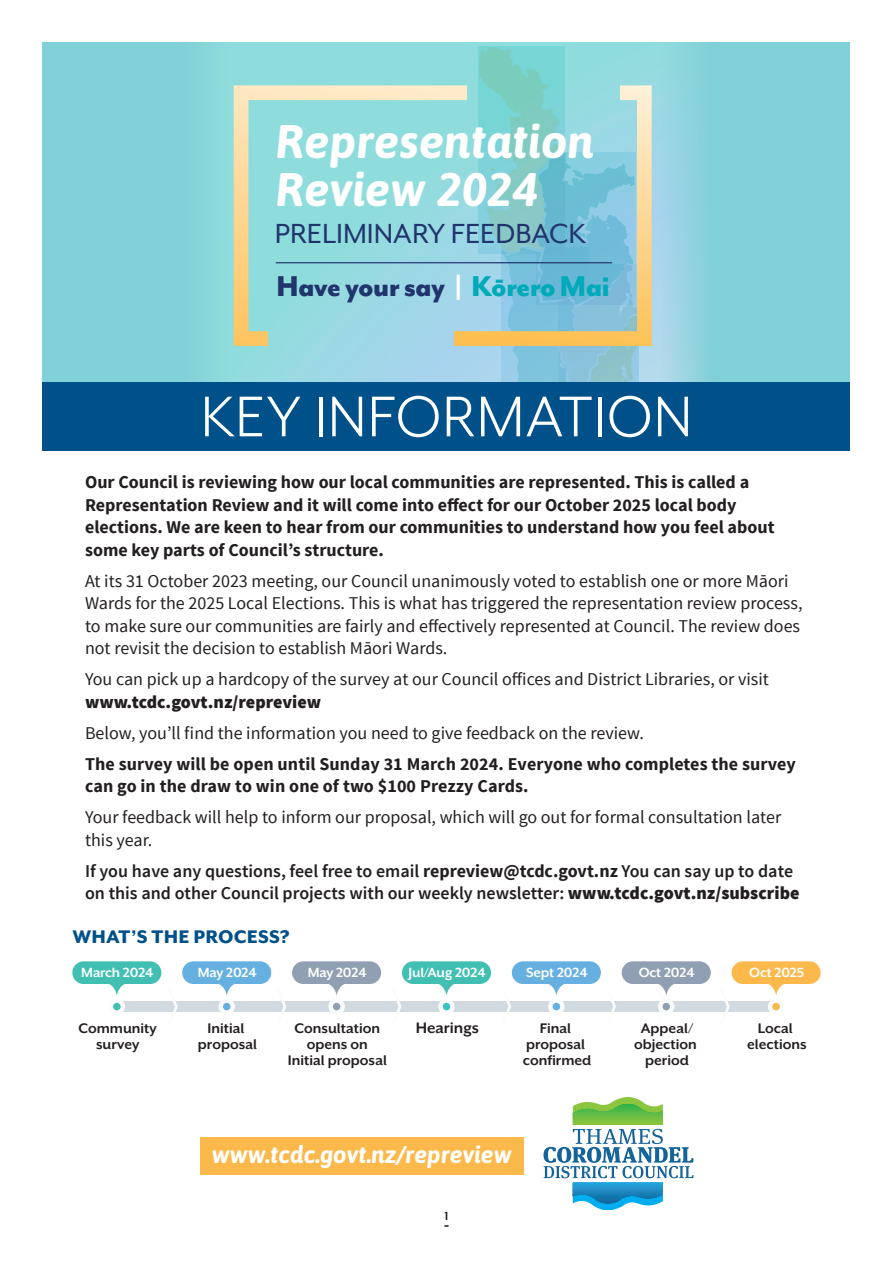
<style>
.page{position:relative;width:893px;height:1263px;background:#fff}
.page>*{position:absolute;margin:0;border:0;box-sizing:border-box;transform-origin:0 0}
.t1{font:66px "Mr Eaves Mod OT";letter-spacing:.01em;color:#fff}
.t2{font:italic 700 47.1px/48.3px "Asap";color:#fff}
.t3{font:800 33px "Mr Eaves Mod OT";letter-spacing:-.025em;color:#21356d}
.t4{font:31.8px "Mr Eaves Mod OT";color:#21356d}
.t5{font:italic 700 24px "Asap";color:#fff}
.t6{font:800 21px "Mr Eaves Mod OT";letter-spacing:.01em;color:#00518a}
.t7{font:18px/22.5px "Source Sans Pro";color:#231f20}
.t8{font:700 18px/22.5px "Source Sans Pro";color:#231f20}
.t9{font:600 18px/22.5px "Source Sans Pro";color:#231f20}
.t10{font:900 18px "Source Sans Pro";color:#231f20}
.t11{font:700 17.4px "Mr Eaves XL San OT";color:#231f20}
.t12{font:700 16.05px/16px "Mr Eaves XL San OT";color:#231f20;text-align:center}
.t13{font:700 15.3px "Mr Eaves XL San OT";letter-spacing:-.01em;color:#fff}
.t14{font:700 13.5px "Mr Eaves Mod OT";color:#231f20}
.s1{font-weight:400;font-size:42.45px;color:#fff}
.s2{color:#00aab9}
.s3{font-weight:700}
.s4{font-weight:900}
</style>
<div class="page">
<div style="left:43px;top:43px;width:807px;height:339px;background:#80d0d7"></div>
<svg style="left:214px;top:43px;width:490px;height:339px;fill:#8fd7dd"></svg>
<svg style="left:234px;top:85px;width:220px;height:261px"></svg>
<hr style="left:276px;top:262px;width:336px;height:1px;background:#21356d">
<svg style="left:454px;top:85px;width:198px;height:261px"></svg>
<div style="left:43px;top:382px;width:807px;height:69px;background:#00518a"></div>
<div style="left:113px;top:1001px;width:667px;height:11px;background:#d1d9e1"></div>
<svg style="left:173px;top:1001px;width:5px;height:11px"></svg>
<svg style="left:281px;top:1001px;width:5px;height:11px"></svg>
<svg style="left:396px;top:1001px;width:5px;height:11px"></svg>
<svg style="left:506px;top:1001px;width:5px;height:11px"></svg>
<svg style="left:611px;top:1001px;width:5px;height:11px"></svg>
<svg style="left:725px;top:1001px;width:5px;height:11px"></svg>
<svg style="left:109px;top:984px;width:16px;height:28px"></svg>
<div style="left:72px;top:961px;width:89px;height:23px;background:#41bfb3;border-radius:11px"></div>
<svg style="left:219px;top:984px;width:16px;height:28px"></svg>
<div style="left:182px;top:961px;width:89px;height:23px;background:#65b0e1;border-radius:11px"></div>
<svg style="left:328px;top:984px;width:17px;height:28px"></svg>
<div style="left:292px;top:961px;width:89px;height:23px;background:#90a0b2;border-radius:11px"></div>
<svg style="left:438px;top:984px;width:17px;height:28px"></svg>
<div style="left:402px;top:961px;width:89px;height:23px;background:#41bfb3;border-radius:11px"></div>
<svg style="left:548px;top:984px;width:17px;height:28px"></svg>
<div style="left:512px;top:961px;width:89px;height:23px;background:#65b0e1;border-radius:11px"></div>
<svg style="left:658px;top:984px;width:16px;height:28px"></svg>
<div style="left:622px;top:961px;width:89px;height:23px;background:#90a0b2;border-radius:11px"></div>
<svg style="left:768px;top:984px;width:16px;height:28px"></svg>
<div style="left:732px;top:961px;width:89px;height:23px;background:#fcb94b;border-radius:11px"></div>
<svg style="left:543px;top:1129px;width:150px;height:49px"></svg>
<svg style="left:577px;top:1097px;width:69px;height:7px"></svg>
<hr style="left:573px;top:1104px;width:90px;height:1px;background:#28b24b">
<hr style="left:573px;top:1105px;width:90px;height:1px;background:#2fb34a">
<hr style="left:573px;top:1106px;width:90px;height:1px;background:#37b44a">
<hr style="left:573px;top:1107px;width:90px;height:1px;background:#3bb54a">
<hr style="left:573px;top:1108px;width:90px;height:1px;background:#42b649">
<hr style="left:573px;top:1109px;width:90px;height:1px;background:#48b749">
<hr style="left:573px;top:1110px;width:90px;height:1px;background:#4cb848">
<hr style="left:573px;top:1111px;width:90px;height:1px;background:#52b947">
<hr style="left:573px;top:1112px;width:90px;height:1px;background:#59ba47">
<hr style="left:573px;top:1113px;width:90px;height:1px;background:#5dbb46">
<hr style="left:573px;top:1114px;width:90px;height:1px;background:#63bc46">
<hr style="left:573px;top:1115px;width:90px;height:1px;background:#69bd45">
<hr style="left:573px;top:1116px;width:90px;height:1px;background:#6dbd44">
<hr style="left:573px;top:1117px;width:90px;height:1px;background:#71bf44">
<hr style="left:573px;top:1118px;width:90px;height:1px;background:#74bf43">
<hr style="left:573px;top:1119px;width:90px;height:1px;background:#78c042">
<hr style="left:573px;top:1120px;width:90px;height:1px;background:#7dc241">
<hr style="left:573px;top:1121px;width:90px;height:1px;background:#80c241">
<hr style="left:573px;top:1122px;width:90px;height:1px;background:#84c440">
<hr style="left:573px;top:1123px;width:90px;height:1px;background:#88c53f">
<hr style="left:573px;top:1124px;width:90px;height:1px;background:#8bc63e">
<svg style="left:591px;top:1204px;width:66px;height:6px"></svg>
<hr style="left:573px;top:1182px;width:90px;height:1px;background:#26aae1">
<hr style="left:573px;top:1183px;width:90px;height:1px;background:#22a6dd">
<hr style="left:573px;top:1184px;width:90px;height:1px;background:#20a1d9">
<hr style="left:573px;top:1185px;width:90px;height:1px;background:#209ed5">
<hr style="left:573px;top:1186px;width:90px;height:1px;background:#219ad1">
<hr style="left:573px;top:1187px;width:90px;height:1px;background:#2397ce">
<hr style="left:573px;top:1188px;width:90px;height:1px;background:#2793ca">
<hr style="left:573px;top:1189px;width:90px;height:1px;background:#2b8fc6">
<hr style="left:573px;top:1190px;width:90px;height:1px;background:#218cc3">
<hr style="left:573px;top:1191px;width:90px;height:1px;background:#1e88bf">
<hr style="left:573px;top:1192px;width:90px;height:1px;background:#1f85bc">
<hr style="left:573px;top:1193px;width:90px;height:1px;background:#1b82b9">
<hr style="left:573px;top:1194px;width:90px;height:1px;background:#187fb6">
<hr style="left:573px;top:1195px;width:90px;height:1px;background:#127bb2">
<hr style="left:573px;top:1196px;width:90px;height:1px;background:#1078af">
<hr style="left:573px;top:1197px;width:90px;height:1px;background:#0f74ac">
<hr style="left:573px;top:1198px;width:90px;height:1px;background:#1371a9">
<hr style="left:573px;top:1199px;width:90px;height:1px;background:#176fa6">
<hr style="left:573px;top:1200px;width:90px;height:1px;background:#1c6ca3">
<hr style="left:573px;top:1201px;width:90px;height:1px;background:#1369a1">
<hr style="left:573px;top:1202px;width:90px;height:1px;background:#15669e">
<hr style="left:573px;top:1203px;width:90px;height:1px;background:#16649c">
<div style="left:200px;top:1137px;width:324px;height:38px;background:#fcb94b"></div>
<h2 class="t2" style="left:276px;top:115px;width:320px">Representation<br>Review 2024</h2>
<h3 class="t4" style="left:275px;top:216px;width:312px">PRELIMINARY FEEDBACK</h3>
<h3 class="t3" style="left:276px;top:268px;width:335px">Have your say <span class="s1">l</span> <span class="s2">Ko</span><sup>-</sup><span class="s2">rero Mai</span></h3>
<p class="t1" style="left:200px;top:380px;width:493px">KEY INFORMATION</p>
<p class="t8" style="left:85px;top:472px;width:691px">Our Council is reviewing how our local communities are represented. This is called a Representation Review and it will come into effect for our October 2025 local body elections. We are keen to hear from our communities to understand how you feel about some key parts of Council’s structure.</p>
<p class="t7" style="left:85px;top:570px;width:719px">At its 31 October 2023 meeting, our Council unanimously voted to establish one or more Māori Wards for the 2025 Local Elections. This is what has triggered the representation review process, to make sure our communities are fairly and effectively represented at Council. The review does not revisit the decision to establish Māori Wards.</p>
<p class="t7" style="left:85px;top:668px;width:685px">You can pick up a hardcopy of the survey at our Council offices and District Libraries, or visit</p>
<p class="t10" style="left:85px;top:690px;width:238px">www.tcdc.govt.nz/repreview</p>
<p class="t7" style="left:85px;top:722px;width:560px">Below, you’ll find the information you need to give feedback on the review.</p>
<p class="t8" style="left:85px;top:753px;width:712px">The survey will be open until Sunday 31 March 2024. Everyone who completes the survey can go in the draw to win one of two $100 Prezzy Cards.</p>
<p class="t7" style="left:85px;top:806px;width:698px">Your feedback will help to inform our proposal, which will go out for formal consultation later this year.</p>
<p class="t9" style="left:85px;top:860px;width:716px">If you have any questions, feel free to email <span class="s3">repreview@tcdc.govt.nz</span> You can say up to date on this and other Council projects with our weekly newsletter: <span class="s4">www.tcdc.govt.nz/subscribe</span></p>
<p class="t6" style="left:72px;top:925px;width:219px">WHAT’S THE PROCESS?</p>
<p class="t13" style="left:81px;top:964px;width:74px">March 2024</p>
<p class="t13" style="left:198px;top:964px;width:60px">May 2024</p>
<p class="t13" style="left:308px;top:964px;width:60px">May 2024</p>
<p class="t13" style="left:408px;top:964px;width:79px">Jul/Aug 2024</p>
<p class="t13" style="left:526px;top:964px;width:63px">Sept 2024</p>
<p class="t13" style="left:639px;top:964px;width:57px">Oct 2024</p>
<p class="t13" style="left:749px;top:964px;width:56px">Oct 2025</p>
<p class="t12" style="left:78px;top:1020px;width:80px">Community survey</p>
<p class="t12" style="left:198px;top:1020px;width:61px">Initial proposal</p>
<p class="t12" style="left:288px;top:1020px;width:101px">Consultation opens on<br>Initial proposal</p>
<p class="t11" style="left:416px;top:1018px;width:65px">Hearings</p>
<p class="t12" style="left:523px;top:1020px;width:70px">Final proposal confirmed</p>
<p class="t12" style="left:634px;top:1020px;width:64px">Appeal/ objection period</p>
<p class="t12" style="left:747px;top:1020px;width:61px">Local elections</p>
<p class="t5" style="left:212px;top:1138px;width:301px">www.tcdc.govt.nz/repreview</p>
<p class="t14" style="left:444px;top:1209px;width:6px">1</p>
</div>
